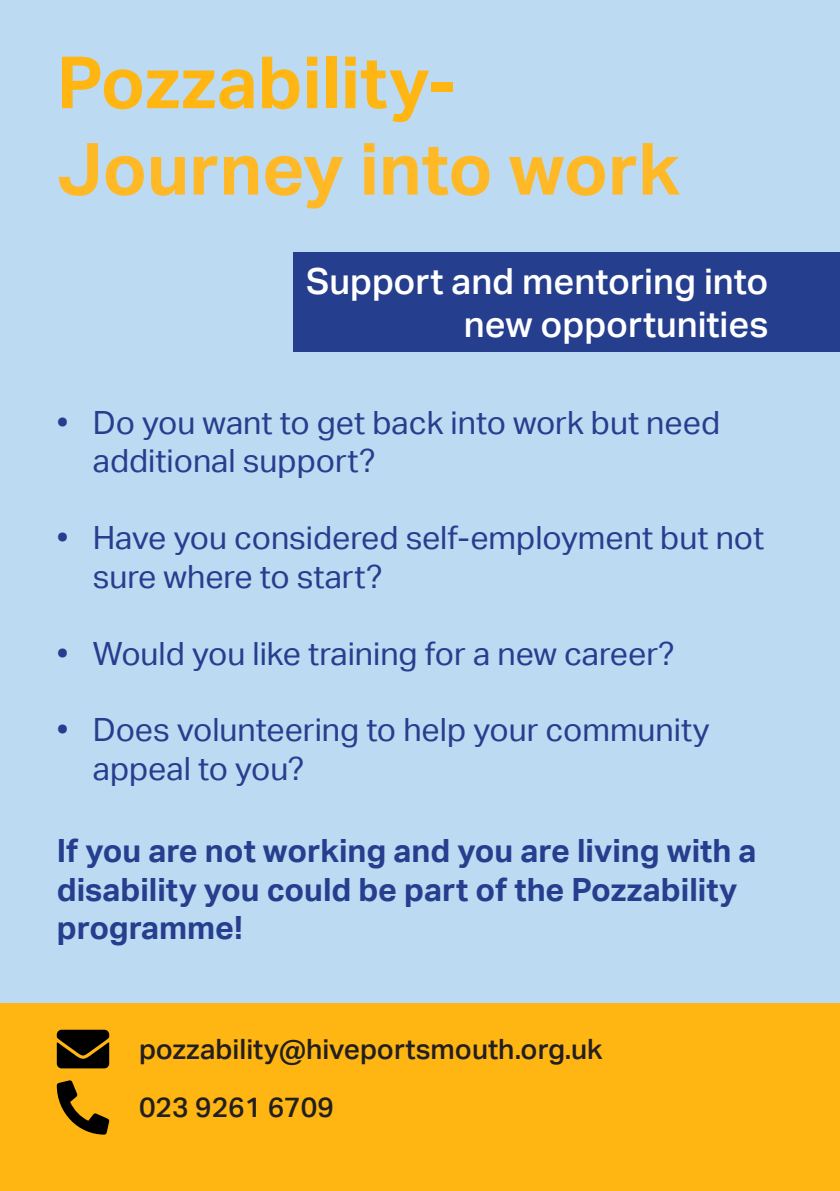
<style>
.page{position:relative;width:840px;height:1191px;background:#fff}
.page>*{position:absolute;margin:0;border:0;box-sizing:border-box;transform-origin:0 0}
.t1{font:700 72px "Aktiv Grotesk";color:#ffb926}
.t2{font:700 72px "Aktiv Grotesk";color:#ffb612}
.t3{font:500 36px/43.2px "Aktiv Grotesk";color:#fff;text-align:right}
.t4{font:32px/38.4px "Aktiv Grotesk";color:#253f8e}
.t5{font:700 32px/38.4px "Aktiv Grotesk";color:#253f8e}
.t6{font:500 28px "Aktiv Grotesk";color:#231f20}
</style>
<div class="page">
<div style="left:0;top:0;width:839px;height:1191px;background:#bcdaf2"></div>
<div style="left:0;top:1003px;width:839px;height:188px;background:#ffb612"></div>
<svg style="left:57px;top:1029px;width:52px;height:39px;background:#201702"></svg>
<svg style="left:57px;top:1080px;width:52px;height:54px"></svg>
<div style="left:293px;top:252px;width:546px;height:99px;background:#253f8e"></div>
<p class="t2" style="left:57px;top:41px;width:400px">Pozzability-</p>
<p class="t1" style="left:57px;top:128px;width:624px">Journey into work</p>
<p class="t3" style="left:306px;top:260px;width:463px">Support and mentoring into new opportunities</p>
<p class="t4" style="left:93px;top:404px;width:628px;text-indent:-36px">• Do you want to get back into work but need additional support?</p>
<p class="t4" style="left:93px;top:519px;width:672px;text-indent:-36px">• Have you considered self-employment but not sure where to start?</p>
<p class="t4" style="left:57px;top:634px;width:619px">• Would you like training for a new career?</p>
<p class="t4" style="left:93px;top:711px;width:618px;text-indent:-36px">• Does volunteering to help your community appeal to you?</p>
<p class="t5" style="left:57px;top:832px;width:700px">If you are not working and you are living with a disability you could be part of the Pozzability programme!</p>
<p class="t6" style="left:139px;top:1033px;width:464px">pozzability@hiveportsmouth.org.uk</p>
<p class="t6" style="left:139px;top:1091px;width:196px">023 9261 6709</p>
</div>
